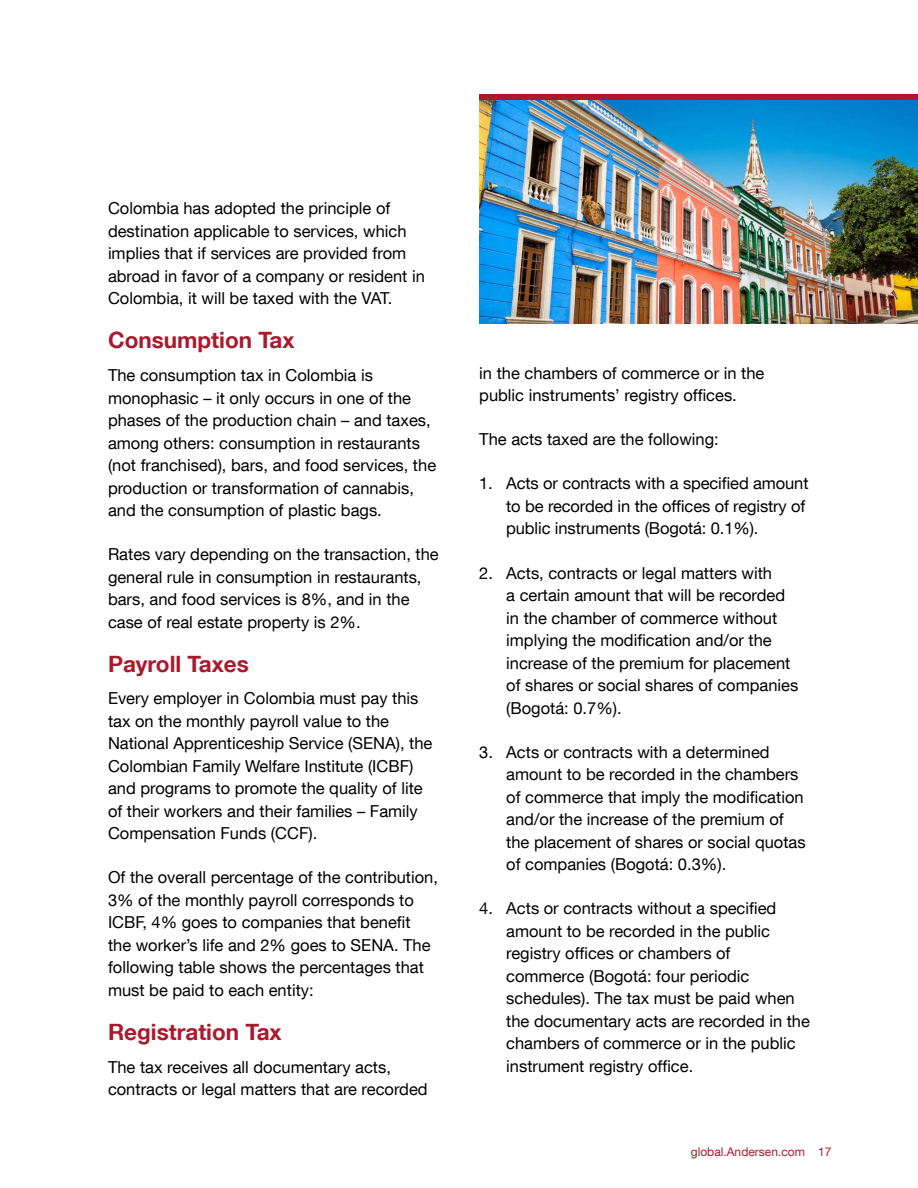
<style>
.page{position:relative;width:918px;height:1188px;background:#fff}
.page>*{position:absolute;margin:0;border:0;box-sizing:border-box;transform-origin:0 0}
.t1{font:700 22.5px "Helvetica Neue LT Com";color:#a91a2d}
.t2{font:16.5px/22.5px "Helvetica Neue LT Com";color:#000}
.t3{font:12px "Helvetica Neue LT Com";color:#a91a2d}
</style>
<div class="page">
<img style="left:479px;top:100px;width:439px;height:224px">
<div style="left:479px;top:94px;width:439px;height:6px;background:#a91a2d"></div>
<p class="t2" style="left:108px;top:197px;width:318px">Colombia has adopted the principle of destination applicable to services, which implies that if services are provided from abroad in favor of a company or resident in Colombia, it will be taxed with the VAT.</p>
<h1 class="t1" style="left:108px;top:326px;width:188px">Consumption Tax</h1>
<p class="t2" style="left:108px;top:363px;width:330px">The consumption tax in Colombia is monophasic – it only occurs in one of the phases of the production chain – and taxes, among others: consumption in restaurants (not franchised), bars, and food services, the production or transformation of cannabis, and the consumption of plastic bags.</p>
<p class="t2" style="left:108px;top:543px;width:332px">Rates vary depending on the transaction, the general rule in consumption in restaurants, bars, and food services is 8%, and in the case of real estate property is 2%.</p>
<h1 class="t1" style="left:108px;top:649px;width:142px">Payroll Taxes</h1>
<p class="t2" style="left:108px;top:687px;width:326px">Every employer in Colombia must pay this tax on the monthly payroll value to the National Apprenticeship Service (SENA), the Colombian Family Welfare Institute (ICBF) and programs to promote the quality of lite of their workers and their families – Family Compensation Funds (CCF).</p>
<p class="t2" style="left:108px;top:866px;width:332px">Of the overall percentage of the contribution, 3% of the monthly payroll corresponds to ICBF, 4% goes to companies that benefit the worker’s life and 2% goes to SENA. The following table shows the percentages that must be paid to each entity:</p>
<h1 class="t1" style="left:108px;top:1018px;width:175px">Registration Tax</h1>
<p class="t2" style="left:108px;top:1055px;width:321px">The tax receives all documentary acts, contracts or legal matters that are recorded</p>
<p class="t2" style="left:479px;top:361px;width:287px">in the chambers of commerce or in the public instruments’ registry offices.</p>
<p class="t2" style="left:479px;top:428px;width:241px">The acts taxed are the following:</p>
<p class="t2" style="left:506px;top:472px;width:304px;text-indent:-27px">1. Acts or contracts with a specified amount to be recorded in the offices of registry of public instruments (Bogotá: 0.1%).</p>
<p class="t2" style="left:506px;top:561px;width:294px;text-indent:-27px">2. Acts, contracts or legal matters with<br>a certain amount that will be recorded in the chamber of commerce without implying the modification and/or the increase of the premium for placement of shares or social shares of companies (Bogotá: 0.7%).</p>
<p class="t2" style="left:506px;top:740px;width:301px;text-indent:-27px">3. Acts or contracts with a determined amount to be recorded in the chambers of commerce that imply the modification and/or the increase of the premium of the placement of shares or social quotas of companies (Bogotá: 0.3%).</p>
<p class="t2" style="left:506px;top:897px;width:305px;text-indent:-27px">4. Acts or contracts without a specified amount to be recorded in the public registry offices or chambers of commerce (Bogotá: four periodic schedules). The tax must be paid when the documentary acts are recorded in the chambers of commerce or in the public instrument registry office.</p>
<p class="t3" style="left:691px;top:1144px;width:142px">global.Andersen.com 17</p>
</div>
